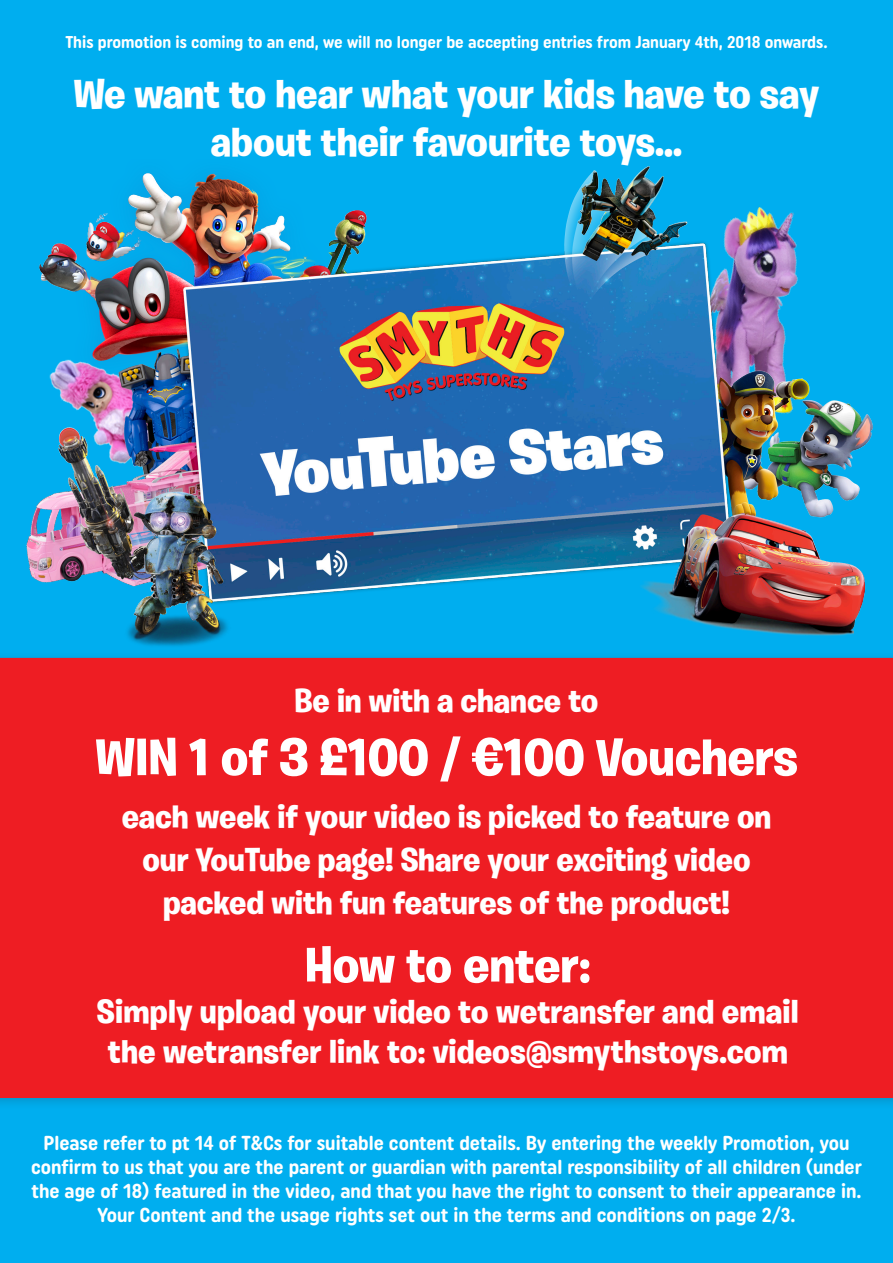
<style>
.page{position:relative;width:893px;height:1263px;background:#00aeef}
.page>*{position:absolute;margin:0;border:0;box-sizing:border-box;transform-origin:0 0}
.t1{font:700 52.5px "Burbank Big";color:#fff}
.t2{font:700 50.85px "Burbank Big";color:#fff}
.t3{font:700 41.4px "Burbank Big";color:#fff}
.t4{font:700 33.75px/40.5px "Burbank Big";letter-spacing:.005em;color:#fff;text-align:center}
.t5{font:700 33.3px "Burbank Big";color:#fff}
.t6{font:700 20.25px/24.3px "Uniform Rnd Cond";color:#fff;text-align:center}
.t7{font:700 17.1px "Uniform Rnd Cond";color:#fff}
</style>
<div class="page">
<div style="left:0;top:652px;width:893px;height:458px;background:#231f20;opacity:.17"></div>
<div style="left:0;top:658px;width:893px;height:440px;background:#ee1d23"></div>
<img style="left:9px;top:166px;width:872px;height:597px">
<p class="t7" style="left:65px;top:32px;width:764px">This promotion is coming to an end, we will no longer be accepting entries from January 4th, 2018 onwards.</p>
<p class="t3" style="left:74px;top:69px;width:747px">We want to hear what your kids have to say</p>
<p class="t3" style="left:211px;top:116px;width:473px">about their favourite toys…</p>
<p class="t5" style="left:295px;top:680px;width:305px">Be in with a chance to</p>
<p class="t1" style="left:95px;top:725px;width:704px">WIN 1 of 3 £100 / €100 Vouchers</p>
<p class="t5" style="left:122px;top:796px;width:651px">each week if your video is picked to feature on</p>
<p class="t5" style="left:142px;top:840px;width:610px">our YouTube page! Share your exciting video</p>
<p class="t5" style="left:163px;top:883px;width:568px">packed with fun features of the product!</p>
<p class="t2" style="left:305px;top:934px;width:287px">How to enter:</p>
<p class="t4" style="left:97px;top:991px;width:703px">Simply upload your video to wetransfer and email the wetransfer link to: videos@smythstoys.com</p>
<p class="t6" style="left:31px;top:1130px;width:832px">Please refer to pt 14 of T&amp;Cs for suitable content details. By entering the weekly Promotion, you confirm to us that you are the parent or guardian with parental responsibility of all children (under the age of 18) featured in the video, and that you have the right to consent to their appearance in.<br>Your Content and the usage rights set out in the terms and conditions on page 2/3.</p>
</div>
